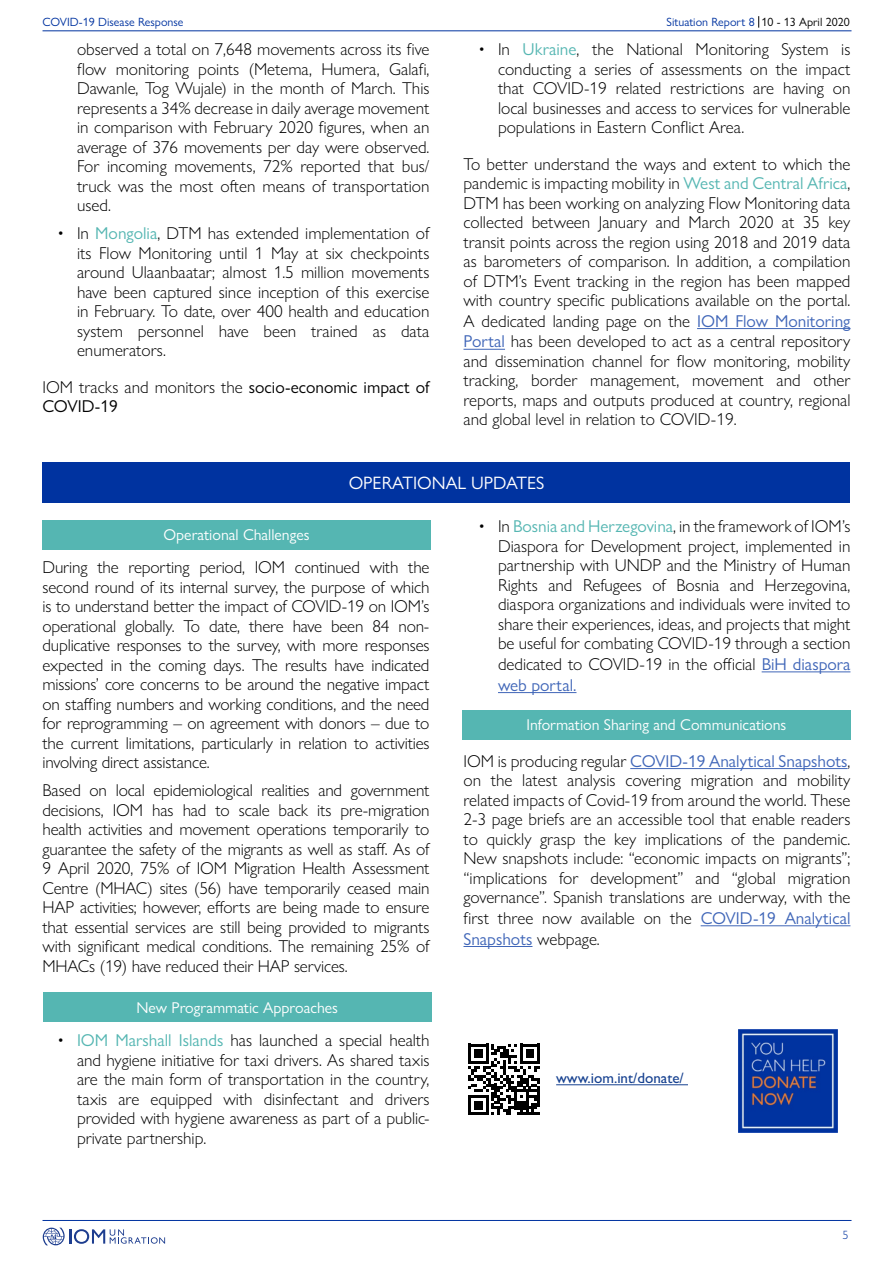
<style>
.page{position:relative;width:893px;height:1263px;background:#fff}
.page>*{position:absolute;margin:0;border:0;box-sizing:border-box;transform-origin:0 0}
.t1{font:18px "Gill Sans Nova";color:#fff}
.t2{font:300 17.25px/19.5px "Gill Sans Nova";color:#000;text-align:justify}
.t3{font:17.25px/19.5px "Gill Sans Nova";color:#000}
.t4{font:15.75px "Gill Sans Nova";color:#fff}
.t5{font:500 15px "Gill Sans MT Pro";color:#164190}
.t6{font:12px "Gill Sans Nova";color:#0033a0}
.t7{font:300 12px "Gill Sans Nova";color:#0033a0}
.s1{color:#000}
.s2{font-weight:400;color:#55b6b2}
.s3{font-weight:300}
.s4{font-weight:400;color:#4066b8}
</style>
<div class="page">
<svg style="left:758px;top:16px;width:1px;height:12px"></svg>
<hr style="left:43px;top:30px;width:808px;height:1px;background:#0033a0">
<svg style="left:43px;top:1227px;width:122px;height:18px"></svg>
<hr style="left:43px;top:1220px;width:808px;height:1px;background:#0033a0">
<img style="left:738px;top:1029px;width:100px;height:103px">
<hr style="left:556px;top:1084px;width:132px;height:1px;background:#164190">
<svg style="left:468px;top:1044px;width:72px;height:71px"></svg>
<div style="left:43px;top:462px;width:807px;height:41px;background:#0033a0"></div>
<hr style="left:762px;top:671px;width:88px;height:1px;background:#4066b8">
<hr style="left:498px;top:692px;width:78px;height:1px;background:#4066b8">
<hr style="left:630px;top:768px;width:217px;height:1px;background:#4066b8">
<hr style="left:701px;top:925px;width:149px;height:1px;background:#4066b8">
<hr style="left:463px;top:946px;width:69px;height:1px;background:#4066b8">
<div style="left:43px;top:520px;width:388px;height:30px;background:#55b6b2"></div>
<div style="left:462px;top:710px;width:388px;height:30px;background:#55b6b2"></div>
<div style="left:43px;top:992px;width:388px;height:30px;background:#55b6b2"></div>
<hr style="left:697px;top:328px;width:153px;height:1px;background:#4066b8">
<hr style="left:463px;top:349px;width:42px;height:1px;background:#4066b8">
<p class="t6" style="left:43px;top:14px;width:142px">COVID-19 Disease Response</p>
<p class="t6" style="left:667px;top:14px;width:185px">Situation Report 8 <span class="s1">10 - 13 April 2020</span></p>
<p class="t2" style="left:77px;top:39px;width:354px">observed a total on 7,648 movements across its five flow monitoring points (Metema, Humera, Galafi, Dawanle, Tog Wujale) in the month of March. This represents a 34% decrease in daily average movement in comparison with February 2020 figures, when an average of 376 movements per day were observed.<br>For incoming movements, 72% reported that bus/ truck was the most often means of transportation used.</p>
<p class="t2" style="left:77px;top:223px;width:354px;text-indent:-20px">• In <span class="s2">Mongolia</span>, DTM has extended implementation of its Flow Monitoring until 1 May at six checkpoints around Ulaanbaatar; almost 1.5 million movements have been captured since inception of this exercise in February. To date, over 400 health and education system personnel have been trained as data enumerators.</p>
<p class="t3" style="left:43px;top:377px;width:388px"><span class="s3">IOM tracks and monitors the</span> socio-economic impact of<br>COVID-19</p>
<p class="t2" style="left:498px;top:39px;width:354px;text-indent:-20px">• In <span class="s2">Ukraine</span>, the National Monitoring System is conducting a series of assessments on the impact that COVID-19 related restrictions are having on local businesses and access to services for vulnerable populations in Eastern Conflict Area.</p>
<p class="t2" style="left:463px;top:154px;width:388px">To better understand the ways and extent to which the pandemic is impacting mobility in <span class="s2">West and Central Africa</span>, DTM has been working on analyzing Flow Monitoring data collected between January and March 2020 at 35 key transit points across the region using 2018 and 2019 data as barometers of comparison. In addition, a compilation of DTM’s Event tracking in the region has been mapped with country specific publications available on the portal.<br>A dedicated landing page on the <span class="s4">IOM Flow Monitoring Portal</span> has been developed to act as a central repository and dissemination channel for flow monitoring, mobility tracking, border management, movement and other reports, maps and outputs produced at country, regional and global level in relation to COVID-19.</p>
<p class="t1" style="left:349px;top:472px;width:197px">OPERATIONAL UPDATES</p>
<p class="t4" style="left:163px;top:525px;width:148px">Operational Challenges</p>
<p class="t2" style="left:43px;top:557px;width:388px">During the reporting period, IOM continued with the second round of its internal survey, the purpose of which is to understand better the impact of COVID-19 on IOM’s operational globally. To date, there have been 84 non&shy;duplicative responses to the survey, with more responses expected in the coming days. The results have indicated missions’ core concerns to be around the negative impact on staffing numbers and working conditions, and the need for reprogramming – on agreement with donors – due to the current limitations, particularly in relation to activities involving direct assistance.</p>
<p class="t2" style="left:43px;top:780px;width:388px">Based on local epidemiological realities and government decisions, IOM has had to scale back its pre-migration health activities and movement operations temporarily to guarantee the safety of the migrants as well as staff. As of 9 April 2020, 75% of IOM Migration Health Assessment Centre (MHAC) sites (56) have temporarily ceased main HAP activities; however, efforts are being made to ensure that essential services are still being provided to migrants with significant medical conditions. The remaining 25% of MHACs (19) have reduced their HAP services.</p>
<p class="t4" style="left:136px;top:998px;width:203px">New Programmatic Approaches</p>
<p class="t2" style="left:77px;top:1030px;width:354px;text-indent:-19px">• <span class="s2">IOM Marshall Islands</span> has launched a special health and hygiene initiative for taxi drivers. As shared taxis are the main form of transportation in the country, taxis are equipped with disinfectant and drivers provided with hygiene awareness as part of a public&shy;private partnership.</p>
<p class="t2" style="left:498px;top:516px;width:354px;text-indent:-20px">• In <span class="s2">Bosnia and Herzegovina</span>, in the framework of IOM’s Diaspora for Development project, implemented in partnership with UNDP and the Ministry of Human Rights and Refugees of Bosnia and Herzegovina, diaspora organizations and individuals were invited to share their experiences, ideas, and projects that might be useful for combating COVID-19 through a section dedicated to COVID-19 in the official <span class="s4">BiH diaspora web portal.</span></p>
<p class="t4" style="left:526px;top:715px;width:261px">Information Sharing and Communications</p>
<p class="t2" style="left:463px;top:751px;width:388px">IOM is producing regular <span class="s4">COVID-19 Analytical Snapshots</span>, on the latest analysis covering migration and mobility related impacts of Covid-19 from around the world. These 2-3 page briefs are an accessible tool that enable readers to quickly grasp the key implications of the pandemic.<br>New snapshots include: “economic impacts on migrants”; “implications for development” and “global migration governance”. Spanish translations are underway, with the first three now available on the <span class="s4">COVID-19 Analytical Snapshots</span> webpage.</p>
<p class="t5" style="left:556px;top:1069px;width:129px">www.iom.int/donate/</p>
<p class="t7" style="left:842px;top:1228px;width:7px">5</p>
</div>
